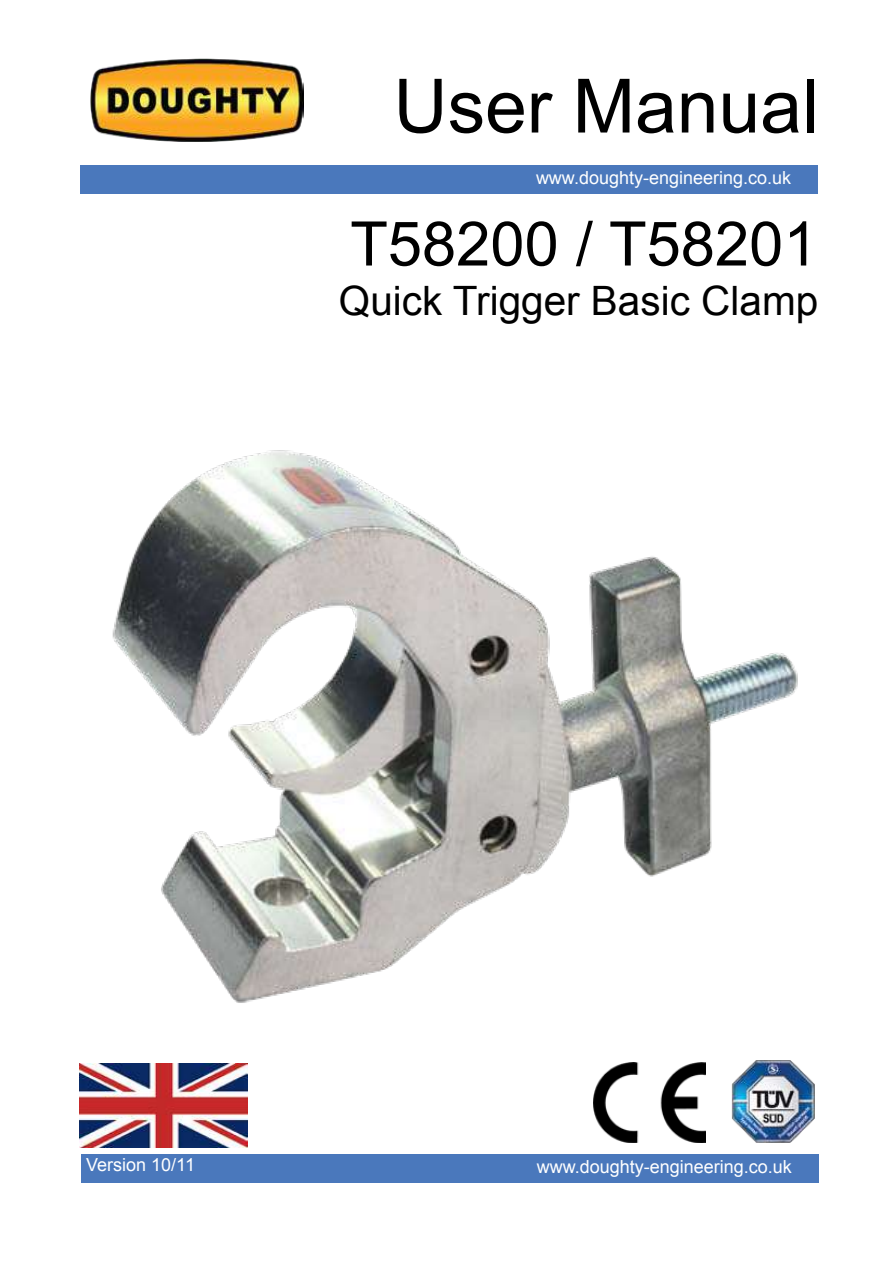
<style>
.page{position:relative;width:893px;height:1263px;background:#fff}
.page>*{position:absolute;margin:0;border:0;box-sizing:border-box;transform-origin:0 0}
.t1{font:75px "Arial";color:#000}
.t2{font:61.5px "Arial";color:#000}
.t3{font:40.5px "Arial";color:#000}
.t4{font:18px "Arial";color:#fff}
</style>
<div class="page">
<div style="left:81px;top:1154px;width:738px;height:29px;background:#4a78bc"></div>
<div style="left:80px;top:165px;width:738px;height:28px;background:#4a78bc"></div>
<img style="left:91px;top:58px;width:212px;height:83px">
<img style="left:593px;top:1083px;width:113px;height:59px">
<img style="left:731px;top:1083px;width:84px;height:60px">
<img style="left:80px;top:1063px;width:168px;height:85px">
<img style="left:81px;top:450px;width:733px;height:633px">
<h1 class="t1" style="left:393px;top:57px;width:427px">User Manual</h1>
<p class="t4" style="left:536px;top:166px;width:257px">www.doughty-engineering.co.uk</p>
<h2 class="t2" style="left:350px;top:204px;width:469px">T58200 / T58201</h2>
<h3 class="t3" style="left:339px;top:274px;width:481px">Quick Trigger Basic Clamp</h3>
<p class="t4" style="left:86px;top:1153px;width:110px">Version 10/11</p>
<p class="t4" style="left:537px;top:1155px;width:257px">www.doughty-engineering.co.uk</p>
</div>
